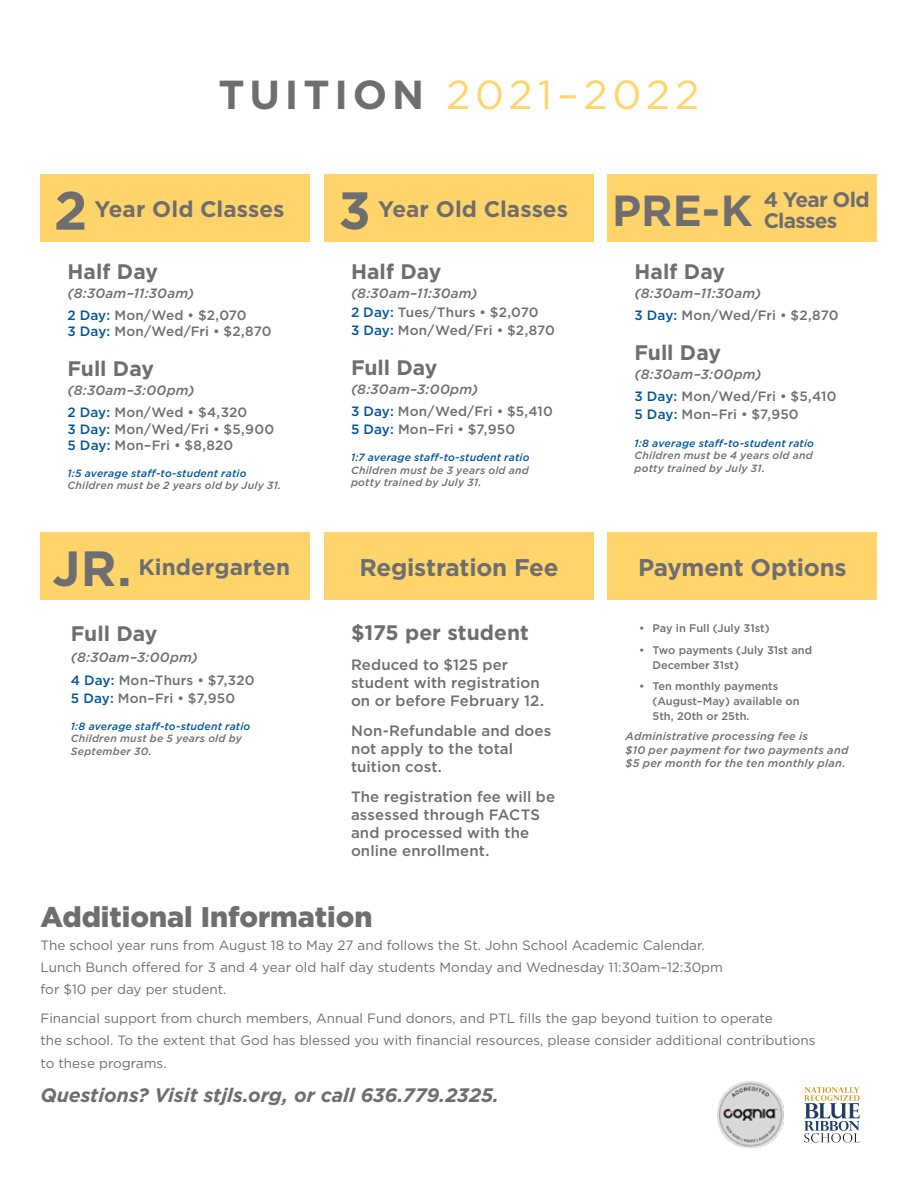
<style>
.page{position:relative;width:918px;height:1188px;background:#fff}
.page>*{position:absolute;margin:0;border:0;box-sizing:border-box;transform-origin:0 0}
.t1{font:700 54px "Gotham";color:#6e6e70}
.t2{font:700 52.5px "Gotham";color:#6e6e70}
.t3{font:40.5px "Gotham";letter-spacing:.12em;color:#ffd46b}
.t4{font:900 28.5px "Gotham";color:#6e6e70}
.t5{font:700 24.15px "Gotham";letter-spacing:-.01em;color:#6e6e70}
.t6{font:700 22.5px "Gotham";color:#6e6e70}
.t7{font:700 21px "Gotham";color:#6e6e70}
.t8{font:700 21px/21.8px "Gotham";letter-spacing:-.04em;color:#6e6e70}
.t9{font:italic 700 19.5px "Gotham";color:#6e6e70}
.t10{font:500 15px/18px "Gotham";letter-spacing:.01em;color:#6e6e70}
.t11{font:13.5px/22.4px "Gotham";color:#6e6e70}
.t12{font:500 13.5px/22.2px "Gotham";letter-spacing:.01em;color:#6e6e70}
.t13{font:italic 500 13.5px/22.2px "Gotham";letter-spacing:.015em;color:#6e6e70}
.t14{font:500 10.95px/15px "Gotham";color:#6e6e70}
.t15{font:italic 500 10.95px/13.2px "Gotham";letter-spacing:.02em;color:#6e6e70}
.t16{font:italic 500 10.5px/12.6px "Gotham";letter-spacing:.025em;color:#6e6e70}
.t17{font:italic 500 10.5px "Gotham";letter-spacing:.02em;color:#005699}
.s1{font-weight:700;color:#6e6e70}
.s2{font-size:43.5px}
.s3{font-style:normal;color:#005699}
.s4{font-style:normal}
.s5{color:#005699}
.s6{font-style:italic}
.s7{font-size:49.5px}
</style>
<div class="page">
<svg style="left:804px;top:1087px;width:56px;height:56px"></svg>
<img style="left:717px;top:1081px;width:66px;height:66px">
<div style="left:40px;top:532px;width:270px;height:71px;background:#ffd46b"></div>
<div style="left:40px;top:600px;width:270px;height:274px;background:#fff"></div>
<div style="left:324px;top:174px;width:270px;height:71px;background:#ffd46b"></div>
<div style="left:40px;top:174px;width:270px;height:71px;background:#ffd46b"></div>
<div style="left:324px;top:242px;width:270px;height:274px;background:#fff"></div>
<div style="left:40px;top:242px;width:270px;height:274px;background:#fff"></div>
<div style="left:608px;top:174px;width:270px;height:71px;background:#ffd46b"></div>
<div style="left:608px;top:242px;width:270px;height:274px;background:#fff"></div>
<div style="left:324px;top:532px;width:270px;height:68px;background:#ffd46b"></div>
<div style="left:608px;top:532px;width:270px;height:68px;background:#ffd46b"></div>
<h3 class="t3" style="left:218px;top:69px;width:482px"><span class="s1">TUITION</span> 2021–2022</h3>
<h1 class="t1" style="left:54px;top:175px;width:35px">2</h1>
<h2 class="t2" style="left:338px;top:176px;width:34px">3</h2>
<h3 class="t6" style="left:378px;top:194px;width:191px">Year Old Classes</h3>
<h3 class="t8" style="left:612px;top:188px;width:259px;text-indent:152px">4 Year Old<br><span class="s2">PRE-K</span> Classes</h3>
<h3 class="t6" style="left:94px;top:194px;width:191px">Year Old Classes</h3>
<h3 class="t7" style="left:68px;top:257px;width:92px">Half Day</h3>
<p class="t13" style="left:68px;top:282px;width:181px">(8:30am–11:30am)<br><span class="s3">2 Day:</span> <span class="s4">Mon/Wed • $2,070</span></p>
<p class="t12" style="left:68px;top:320px;width:206px"><span class="s5">3 Day:</span> Mon/Wed/Fri • $2,870</p>
<h3 class="t7" style="left:68px;top:355px;width:88px">Full Day</h3>
<p class="t13" style="left:68px;top:379px;width:181px">(8:30am–3:00pm)<br><span class="s3">2 Day:</span> <span class="s4">Mon/Wed • $4,320</span></p>
<p class="t12" style="left:68px;top:421px;width:208px;line-height:16.2px"><span class="s5">3 Day:</span> Mon/Wed/Fri • $5,900<br><span class="s5">5 Day:</span> Mon–Fri • $8,820</p>
<p class="t17" style="left:68px;top:466px;width:180px">1:5 average staff-to-student ratio</p>
<p class="t16" style="left:68px;top:479px;width:215px">Children must be 2 years old by July 31.</p>
<h3 class="t7" style="left:351px;top:257px;width:92px">Half Day</h3>
<p class="t12" style="left:351px;top:284px;width:206px;line-height:18.6px"><span class="s6">(8:30am–11:30am)<br></span><span class="s5">2 Day:</span> Tues/Thurs • $2,070<br><span class="s5">3 Day:</span> Mon/Wed/Fri • $2,870</p>
<h3 class="t7" style="left:351px;top:353px;width:88px">Full Day</h3>
<p class="t12" style="left:351px;top:378px;width:204px"><span class="s6">(8:30am–3:00pm)<br></span><span class="s5">3 Day:</span> Mon/Wed/Fri • $5,410</p>
<p class="t12" style="left:351px;top:418px;width:166px"><span class="s5">5 Day:</span> Mon–Fri • $7,950</p>
<p class="t17" style="left:351px;top:451px;width:180px">1:7 average staff-to-student ratio</p>
<p class="t16" style="left:351px;top:464px;width:179px">Children must be 3 years old and potty trained by July 31.</p>
<h3 class="t7" style="left:634px;top:258px;width:92px">Half Day</h3>
<p class="t12" style="left:634px;top:282px;width:206px"><span class="s6">(8:30am–11:30am)<br></span><span class="s5">3 Day:</span> Mon/Wed/Fri • $2,870</p>
<h3 class="t7" style="left:634px;top:339px;width:88px">Full Day</h3>
<p class="t12" style="left:634px;top:363px;width:204px"><span class="s6">(8:30am–3:00pm)<br></span><span class="s5">3 Day:</span> Mon/Wed/Fri • $5,410</p>
<p class="t12" style="left:634px;top:403px;width:166px"><span class="s5">5 Day:</span> Mon–Fri • $7,950</p>
<p class="t17" style="left:634px;top:436px;width:181px">1:8 average staff-to-student ratio</p>
<p class="t16" style="left:634px;top:449px;width:180px">Children must be 4 years old and potty trained by July 31.</p>
<h3 class="t6" style="left:53px;top:552px;width:239px"><span class="s7">JR.</span> Kindergarten</h3>
<h3 class="t5" style="left:638px;top:551px;width:210px">Payment Options</h3>
<h3 class="t5" style="left:359px;top:551px;width:201px">Registration Fee</h3>
<h3 class="t7" style="left:71px;top:620px;width:88px">Full Day</h3>
<p class="t12" style="left:71px;top:646px;width:185px"><span class="s6">(8:30am–3:00pm)<br></span><span class="s5">4 Day:</span> Mon–Thurs • $7,320</p>
<p class="t12" style="left:71px;top:687px;width:166px"><span class="s5">5 Day:</span> Mon–Fri • $7,950</p>
<p class="t17" style="left:71px;top:719px;width:181px">1:8 average staff-to-student ratio</p>
<p class="t16" style="left:71px;top:732px;width:172px">Children must be 5 years old by<br>September 30.</p>
<h3 class="t7" style="left:351px;top:618px;width:180px">$175 per student</h3>
<p class="t10" style="left:351px;top:655px;width:195px">Reduced to $125 per student with registration on or before February 12.</p>
<p class="t10" style="left:351px;top:721px;width:202px">Non-Refundable and does not apply to the total tuition cost.</p>
<p class="t10" style="left:351px;top:787px;width:206px">The registration fee will be assessed through FACTS and processed with the online enrollment.</p>
<p class="t14" style="left:639px;top:620px;width:132px">• Pay in Full (July 31st)</p>
<p class="t14" style="left:652px;top:642px;width:161px;text-indent:-13px">• Two payments (July 31st and<br>December 31st)</p>
<p class="t14" style="left:652px;top:679px;width:149px;text-indent:-14px">• Ten monthly payments (August–May) available on<br>5th, 20th or 25th.</p>
<p class="t15" style="left:625px;top:730px;width:224px">Administrative processing fee is<br>$10 per payment for two payments and $5 per month for the ten monthly plan.</p>
<h3 class="t4" style="left:40px;top:898px;width:333px">Additional Information</h3>
<p class="t11" style="left:40px;top:933px;width:684px">The school year runs from August 18 to May 27 and follows the St. John School Academic Calendar.<br>Lunch Bunch offered for 3 and 4 year old half day students Monday and Wednesday 11:30am–12:30pm for $10 per day per student.</p>
<p class="t11" style="left:40px;top:1007px;width:777px">Financial support from church members, Annual Fund donors, and PTL fills the gap beyond tuition to operate<br>the school. To the extent that God has blessed you with financial resources, please consider additional contributions to these programs.</p>
<h3 class="t9" style="left:40px;top:1082px;width:460px">Questions? Visit stjls.org, or call 636.779.2325.</h3>
</div>
